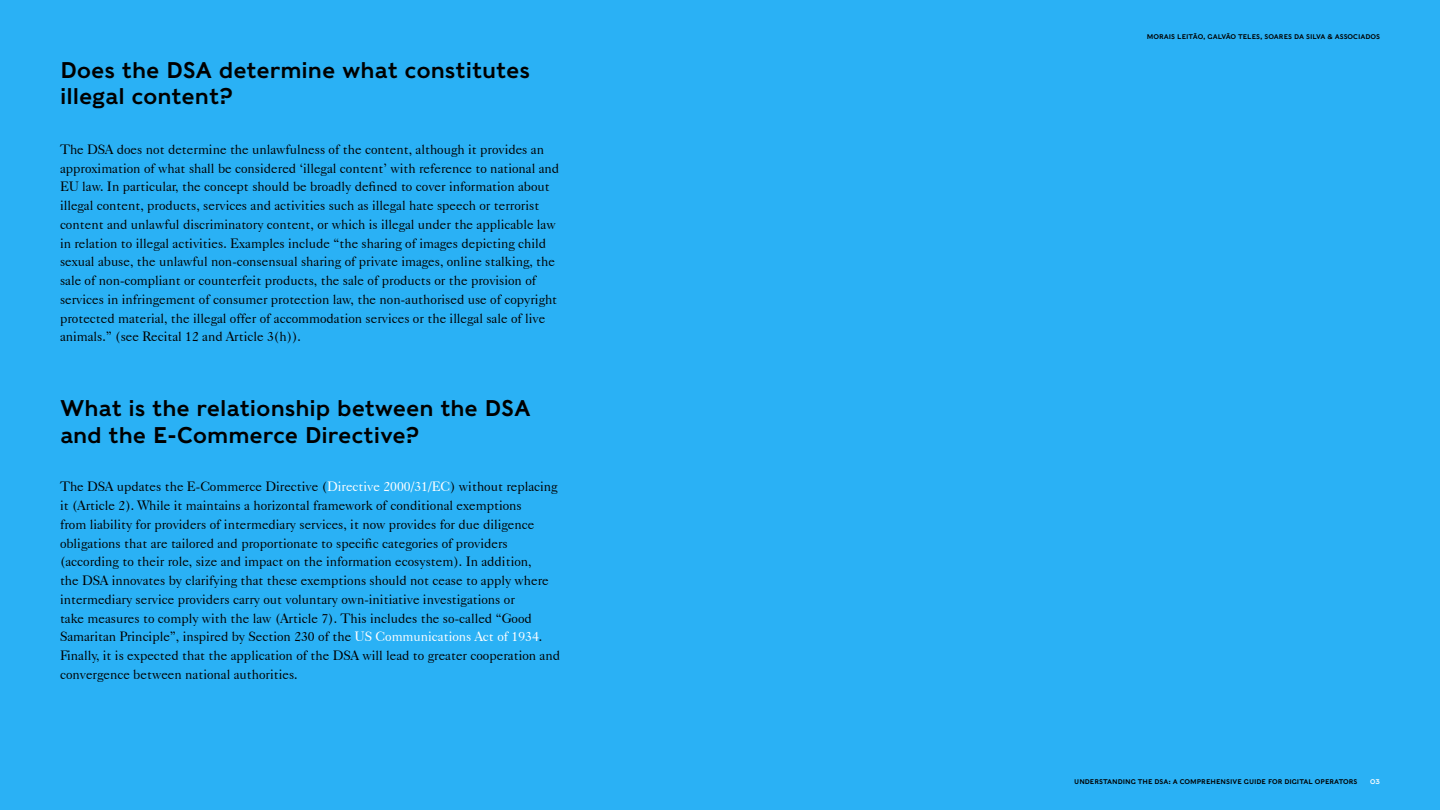
<style>
.page{position:relative;width:1440px;height:810px;background:#2ab1f5}
.page>*{position:absolute;margin:0;border:0;box-sizing:border-box;transform-origin:0 0}
.t1{font:22.5px/26.2px "Caslons Egyptian";color:#000}
.t2{font:13.5px/18.8px "Caslon 540 BT";color:#000}
.t3{font:6.75px "Caslons Egyptian";color:#000}
.t4{font:6.75px "Caslons Egyptian";color:#fff}
.s1{color:#fff}
</style>
<div class="page">
<h1 class="t1" style="left:60px;top:57px;width:472px">Does the DSA determine what constitutes illegal content?</h1>
<p class="t2" style="left:60px;top:139px;width:501px">The DSA does not determine the unlawfulness of the content, although it provides an approximation of what shall be considered ‘illegal content’ with reference to national and EU law. In particular, the concept should be broadly defined to cover information about illegal content, products, services and activities such as illegal hate speech or terrorist content and unlawful discriminatory content, or which is illegal under the applicable law in relation to illegal activities. Examples include “the sharing of images depicting child sexual abuse, the unlawful non-consensual sharing of private images, online stalking, the sale of non-compliant or counterfeit products, the sale of products or the provision of services in infringement of consumer protection law, the non-authorised use of copyright protected material, the illegal offer of accommodation services or the illegal sale of live animals.” (see Recital 12 and Article 3(h)).</p>
<h1 class="t1" style="left:60px;top:395px;width:472px">What is the relationship between the DSA and the E-Commerce Directive?</h1>
<p class="t2" style="left:60px;top:477px;width:502px">The DSA updates the E-Commerce Directive (<span class="s1">Directive 2000/31/EC</span>) without replacing it (Article 2). While it maintains a horizontal framework of conditional exemptions<br>from liability for providers of intermediary services, it now provides for due diligence obligations that are tailored and proportionate to specific categories of providers (according to their role, size and impact on the information ecosystem). In addition,<br>the DSA innovates by clarifying that these exemptions should not cease to apply where intermediary service providers carry out voluntary own-initiative investigations or<br>take measures to comply with the law (Article 7). This includes the so-called “Good Samaritan Principle”, inspired by Section 230 of the <span class="s1">US Communications Act of 1934</span>.<br>Finally, it is expected that the application of the DSA will lead to greater cooperation and convergence between national authorities.</p>
<p class="t3" style="left:1147px;top:32px;width:235px">MORAIS LEITÃO, GALVÃO TELES, SOARES DA SILVA &amp; ASSOCIADOS</p>
<p class="t3" style="left:1074px;top:777px;width:285px">UNDERSTANDING THE DSA: A COMPREHENSIVE GUIDE FOR DIGITAL OPERATORS</p>
<p class="t4" style="left:1370px;top:777px;width:11px">03</p>
</div>
